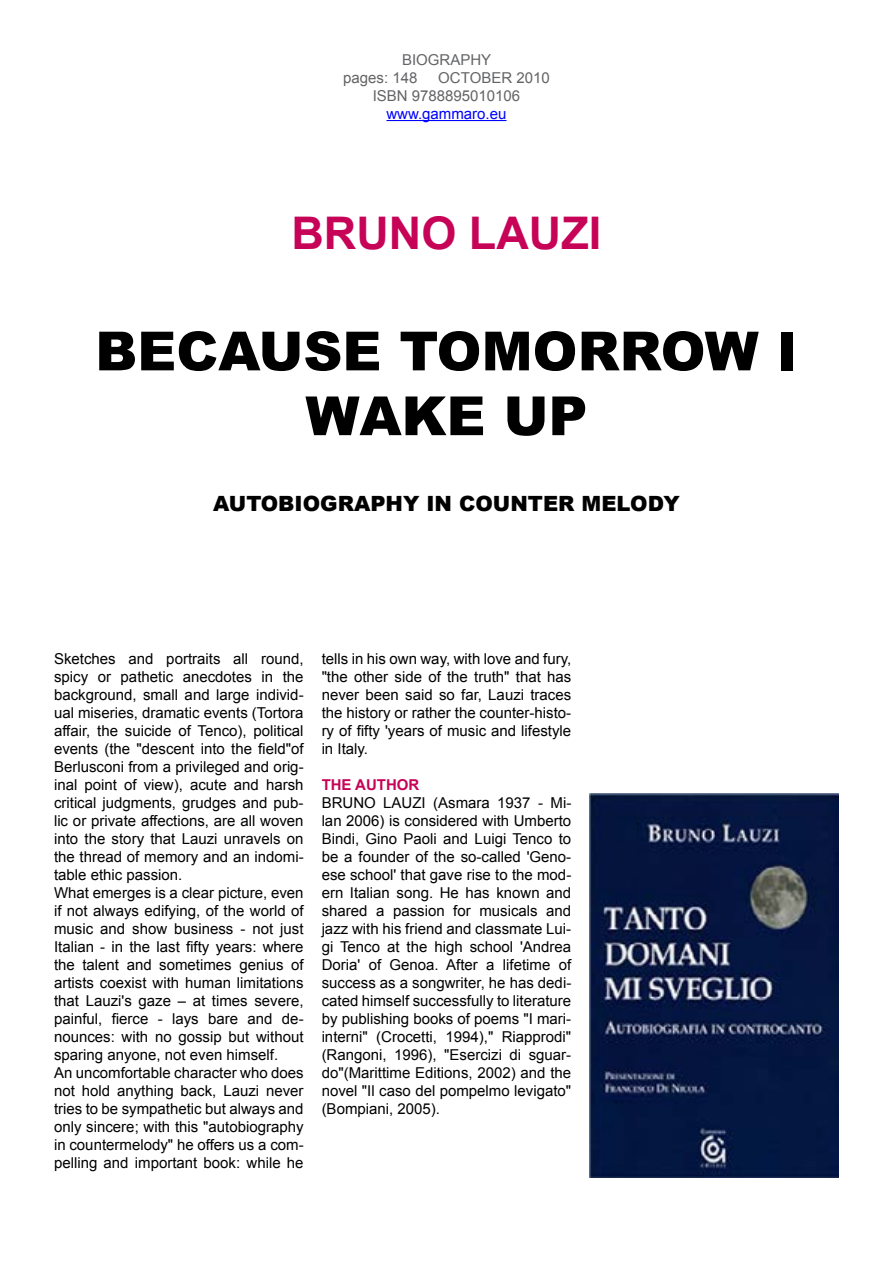
<style>
.page{position:relative;width:893px;height:1263px;background:#fff}
.page>*{position:absolute;margin:0;border:0;box-sizing:border-box;transform-origin:0 0}
.t1{font:900 54px/64.8px "Arial";color:#000;text-align:center}
.t2{font:700 45px "Arial";color:#c60357}
.t3{font:900 21px "Arial";color:#000}
.t4{font:15px/18px "Arial";color:#000;text-align:justify}
.t5{font:15px/18px "Arial";color:#636466}
.t6{font:15px "Arial";color:#00f}
.t7{font:700 15px "Arial";color:#c60357}
</style>
<div class="page">
<hr style="left:386px;top:120px;width:120px;height:1px;background:#00f">
<img style="left:589px;top:793px;width:250px;height:385px">
<p class="t5" style="left:343px;top:51px;width:149px;text-indent:59px">BIOGRAPHY pages: 148</p>
<p class="t5" style="left:373px;top:69px;width:179px;text-indent:66px">OCTOBER 2010<br>ISBN 9788895010106</p>
<p class="t6" style="left:386px;top:104px;width:122px">www.gammaro.eu</p>
<h2 class="t2" style="left:291px;top:203px;width:311px">BRUNO LAUZI</h2>
<h1 class="t1" style="left:95px;top:317px;width:704px">BECAUSE TOMORROW I<br>WAKE UP</h1>
<h3 class="t3" style="left:213px;top:488px;width:468px">AUTOBIOGRAPHY IN COUNTER MELODY</h3>
<p class="t4" style="left:54px;top:649px;width:251px;text-align:left">Sketches and portraits all round, spicy or pathetic anecdotes in the background, small and large individ&shy;ual miseries, dramatic events (Tortora affair, the suicide of Tenco), political events (the "descent into the field"of Berlusconi from a privileged and orig&shy;inal point of view), acute and harsh critical judgments, grudges and pub&shy;lic or private affections, are all woven into the story that Lauzi unravels on the thread of memory and an indomi&shy;table ethic passion.<br>What emerges is a clear picture, even if not always edifying, of the world of music and show business - not just Italian - in the last fifty years: where the talent and sometimes genius of artists coexist with human limitations that Lauzi's gaze – at times severe, painful, fierce - lays bare and de&shy;nounces: with no gossip but without sparing anyone, not even himself.<br>An uncomfortable character who does not hold anything back, Lauzi never tries to be sympathetic but always and only sincere; with this "autobiography in countermelody" he offers us a com&shy;pelling and important book: while he</p>
<p class="t4" style="left:322px;top:649px;width:251px">tells in his own way, with love and fury, "the other side of the truth" that has never been said so far, Lauzi traces the history or rather the counter-histo&shy;ry of fifty 'years of music and lifestyle in Italy.</p>
<p class="t7" style="left:322px;top:774px;width:99px">THE AUTHOR</p>
<p class="t4" style="left:322px;top:793px;width:251px">BRUNO LAUZI (Asmara 1937 - Mi&shy;lan 2006) is considered with Umberto Bindi, Gino Paoli and Luigi Tenco to be a founder of the so-called 'Geno&shy;ese school' that gave rise to the mod&shy;ern Italian song. He has known and shared a passion for musicals and jazz with his friend and classmate Lui&shy;gi Tenco at the high school 'Andrea Doria' of Genoa. After a lifetime of success as a songwriter, he has dedi&shy;cated himself successfully to literature by publishing books of poems "I mari&shy;interni" (Crocetti, 1994)," Riapprodi" (Rangoni, 1996), "Esercizi di sguar&shy;do"(Marittime Editions, 2002) and the novel "Il caso del pompelmo levigato" (Bompiani, 2005).</p>
</div>
